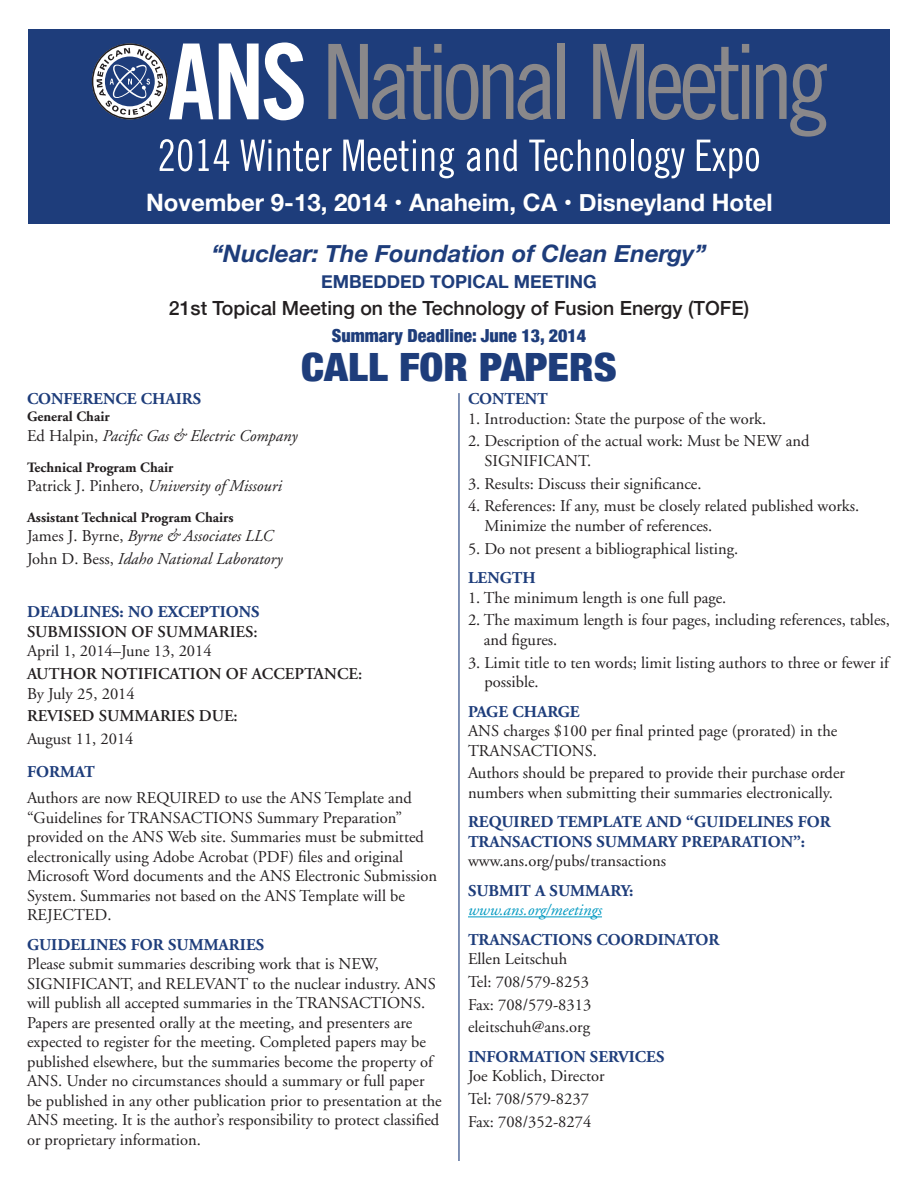
<style>
.page{position:relative;width:918px;height:1188px;background:#fff}
.page>*{position:absolute;margin:0;border:0;box-sizing:border-box;transform-origin:0 0}
.t1{font:900 condensed 39px "Helvetica Neue";color:#1e3d7b;scale:1.1 1}
.t2{font:700 24px "Helvetica Neue";color:#fff}
.t3{font:italic 700 24px "Helvetica Neue";color:#1e3d7b}
.t4{font:500 19.5px "Helvetica Neue";color:#231f20}
.t5{font:900 condensed 18px "Helvetica Neue";color:#1e3d7b}
.t6{font:700 18px "Helvetica Neue";color:#1e3d7b}
.t7{font:16.5px/19.5px "Adobe Garamond";color:#231f20}
.t8{font:700 16.5px/19.5px "Adobe Garamond";color:#1e3d7b}
.t9{font:italic 16.5px/22.8px "Adobe Garamond";color:#231f20}
.t10{font:600 16.5px "Adobe Garamond";color:#231f20}
.t11{font:italic 16.5px "Adobe Garamond";color:#0099c1}
.t12{font:700 14.25px "Adobe Garamond";color:#231f20}
.s1{font-style:normal}
</style>
<div class="page">
<hr style="left:468px;top:916px;width:134px;height:1px;background:#0099c1">
<hr style="left:458px;top:393px;width:2px;height:768px;background:#1e3d7b">
<div style="left:28px;top:29px;width:862px;height:195px;background:#1e3d7b"></div>
<svg style="left:92px;top:42px;width:735px;height:136px"></svg>
<h2 class="t2" style="left:146px;top:184px;width:628px">November 9-13, 2014 • Anaheim, CA • Disneyland Hotel</h2>
<h2 class="t3" style="left:212px;top:235px;width:496px">“Nuclear: The Foundation of Clean Energy”</h2>
<p class="t6" style="left:321px;top:267px;width:277px">EMBEDDED TOPICAL MEETING</p>
<p class="t4" style="left:169px;top:292px;width:582px">21st Topical Meeting on the Technology of Fusion Energy (TOFE)</p>
<p class="t5" style="left:332px;top:320px;width:256px">Summary Deadline: June 13, 2014</p>
<h1 class="t1" style="left:301px;top:335px;width:288px">CALL FOR PAPERS</h1>
<p class="t8" style="left:27px;top:389px;width:176px">CONFERENCE CHAIRS</p>
<p class="t12" style="left:27px;top:409px;width:84px">General Chair</p>
<p class="t9" style="left:27px;top:425px;width:272px"><span class="s1">Ed Halpin,</span> Pacific Gas &amp; Electric Company</p>
<p class="t12" style="left:27px;top:459px;width:148px">Technical Program Chair</p>
<p class="t9" style="left:27px;top:475px;width:257px"><span class="s1">Patrick J. Pinhero,</span> University of Missouri</p>
<p class="t12" style="left:27px;top:510px;width:208px">Assistant Technical Program Chairs</p>
<p class="t9" style="left:27px;top:525px;width:257px"><span class="s1">James J. Byrne,</span> Byrne &amp; Associates LLC<br><span class="s1">John D. Bess,</span> Idaho National Laboratory</p>
<p class="t8" style="left:27px;top:603px;width:234px">DEADLINES: NO EXCEPTIONS</p>
<p class="t10" style="left:27px;top:623px;width:232px">SUBMISSION OF SUMMARIES:</p>
<p class="t7" style="left:27px;top:642px;width:186px">April 1, 2014–June 13, 2014</p>
<p class="t10" style="left:27px;top:665px;width:337px">AUTHOR NOTIFICATION OF ACCEPTANCE:</p>
<p class="t7" style="left:27px;top:684px;width:109px">By July 25, 2014</p>
<p class="t10" style="left:27px;top:707px;width:212px">REVISED SUMMARIES DUE:</p>
<p class="t7" style="left:27px;top:730px;width:108px">August 11, 2014</p>
<p class="t8" style="left:27px;top:762px;width:69px">FORMAT</p>
<p class="t7" style="left:27px;top:789px;width:412px">Authors are now REQUIRED to use the ANS Template and “Guidelines for TRANSACTIONS Summary Preparation” provided on the ANS Web site. Summaries must be submitted electronically using Adobe Acrobat (PDF) files and original Microsoft Word documents and the ANS Electronic Submission System. Summaries not based on the ANS Template will be REJECTED.</p>
<p class="t8" style="left:27px;top:935px;width:239px">GUIDELINES FOR SUMMARIES</p>
<p class="t7" style="left:27px;top:955px;width:416px">Please submit summaries describing work that is NEW, SIGNIFICANT, and RELEVANT to the nuclear industry. ANS will publish all accepted summaries in the TRANSACTIONS.<br>Papers are presented orally at the meeting, and presenters are expected to register for the meeting. Completed papers may be published elsewhere, but the summaries become the property of ANS. Under no circumstances should a summary or full paper be published in any other publication prior to presentation at the ANS meeting. It is the author’s responsibility to protect classified or proprietary information.</p>
<p class="t8" style="left:468px;top:389px;width:81px">CONTENT</p>
<p class="t7" style="left:468px;top:409px;width:300px">1. Introduction: State the purpose of the work.</p>
<p class="t7" style="left:484px;top:432px;width:327px;text-indent:-16px">2. Description of the actual work: Must be NEW and<br>SIGNIFICANT.</p>
<p class="t7" style="left:468px;top:474px;width:235px">3. Results: Discuss their significance.</p>
<p class="t7" style="left:484px;top:497px;width:376px;text-indent:-16px">4. References: If any, must be closely related published works.<br>Minimize the number of references.</p>
<p class="t7" style="left:468px;top:539px;width:272px">5. Do not present a bibliographical listing.</p>
<p class="t8" style="left:468px;top:568px;width:69px">LENGTH</p>
<p class="t7" style="left:468px;top:588px;width:260px">1. The minimum length is one full page.</p>
<p class="t7" style="left:484px;top:611px;width:408px;text-indent:-16px">2. The maximum length is four pages, including references, tables, and figures.</p>
<p class="t7" style="left:484px;top:653px;width:406px;text-indent:-16px">3. Limit title to ten words; limit listing authors to three or fewer if possible.</p>
<p class="t8" style="left:468px;top:702px;width:113px">PAGE CHARGE</p>
<p class="t7" style="left:468px;top:721px;width:371px">ANS charges $100 per final printed page (prorated) in the<br>TRANSACTIONS.</p>
<p class="t7" style="left:468px;top:764px;width:379px">Authors should be prepared to provide their purchase order numbers when submitting their summaries electronically.</p>
<p class="t8" style="left:468px;top:813px;width:364px">REQUIRED TEMPLATE AND “GUIDELINES FOR<br>TRANSACTIONS SUMMARY PREPARATION”:</p>
<p class="t7" style="left:468px;top:852px;width:200px">www.ans.org/pubs/transactions</p>
<p class="t8" style="left:468px;top:881px;width:167px">SUBMIT A SUMMARY:</p>
<p class="t11" style="left:468px;top:901px;width:136px">www.ans.org/meetings</p>
<p class="t8" style="left:468px;top:930px;width:253px">TRANSACTIONS COORDINATOR</p>
<p class="t7" style="left:468px;top:948px;width:125px;line-height:22.8px">Ellen Leitschuh<br>Tel: 708/579-8253<br>Fax: 708/579-8313 eleitschuh@ans.org</p>
<p class="t8" style="left:468px;top:1047px;width:198px">INFORMATION SERVICES</p>
<p class="t7" style="left:468px;top:1065px;width:138px;line-height:22.8px">Joe Koblich, Director<br>Tel: 708/579-8237<br>Fax: 708/352-8274</p>
</div>
